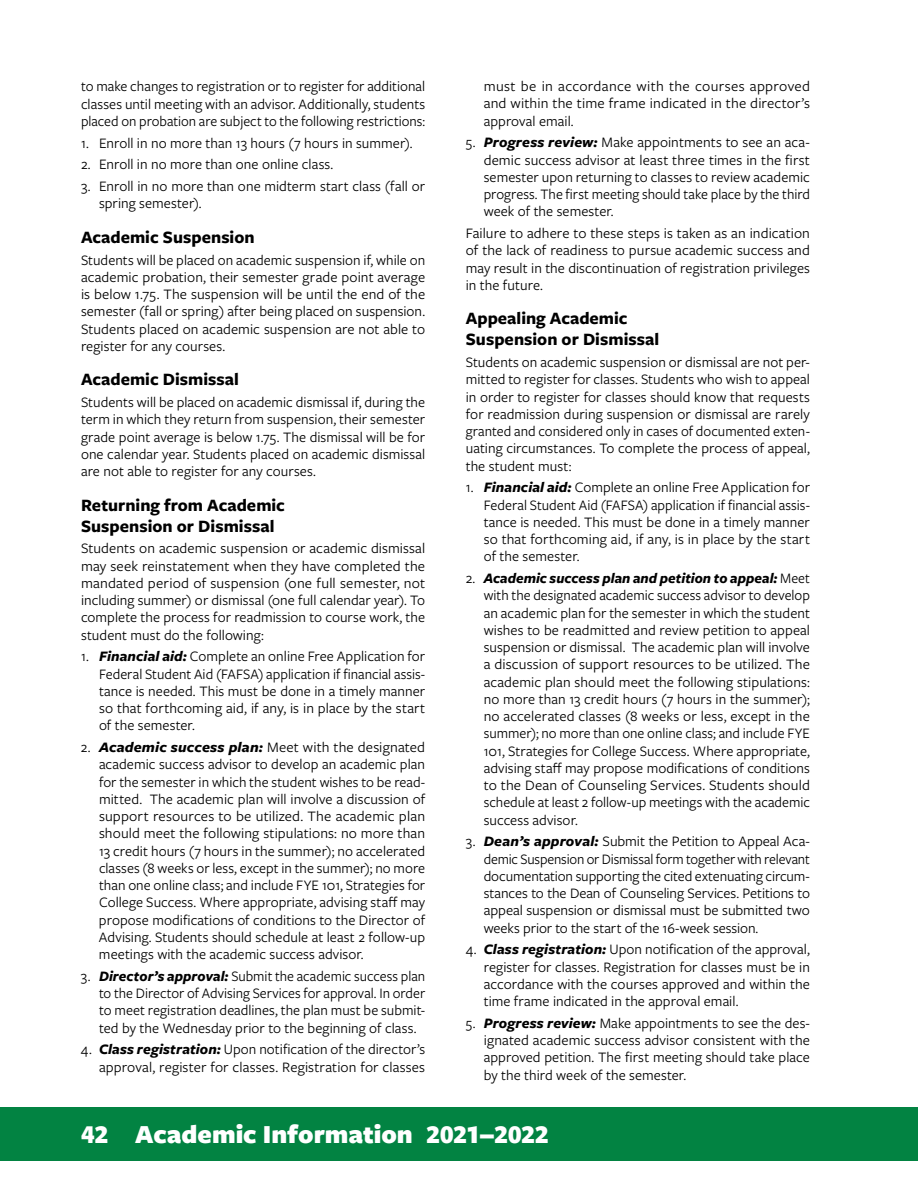
<style>
.page{position:relative;width:918px;height:1188px;background:#fff}
.page>*{position:absolute;margin:0;border:0;box-sizing:border-box;transform-origin:0 0}
.t1{font:900 27px "Freight Sans Pro";color:#fff}
.t2{font:700 18px/21px "Freight Sans Pro";color:#000}
.t3{font:15px/17.2px "Freight Sans Pro";letter-spacing:.005em;color:#000;text-align:justify}
.s1{font-weight:700;font-style:italic}
</style>
<div class="page">
<div style="left:0;top:1107px;width:918px;height:54px;background:#028342"></div>
<p class="t3" style="left:81px;top:77px;width:346px">to make changes to registration or to register for additional classes until meeting with an advisor. Additionally, students placed on probation are subject to the following restrictions:</p>
<p class="t3" style="left:81px;top:133px;width:332px">1. Enroll in no more than 13 hours (7 hours in summer).</p>
<p class="t3" style="left:81px;top:155px;width:253px">2. Enroll in no more than one online class.</p>
<p class="t3" style="left:99px;top:177px;width:328px;text-indent:-18px">3. Enroll in no more than one midterm start class (fall or spring semester).</p>
<p class="t2" style="left:81px;top:226px;width:175px">Academic Suspension</p>
<p class="t3" style="left:81px;top:250px;width:346px">Students will be placed on academic suspension if, while on academic probation, their semester grade point average is below 1.75. The suspension will be until the end of the semester (fall or spring) after being placed on suspension.<br>Students placed on academic suspension are not able to register for any courses.</p>
<p class="t2" style="left:81px;top:368px;width:160px">Academic Dismissal</p>
<p class="t3" style="left:81px;top:393px;width:346px">Students will be placed on academic dismissal if, during the term in which they return from suspension, their semester grade point average is below 1.75. The dismissal will be for one calendar year. Students placed on academic dismissal are not able to register for any courses.</p>
<p class="t2" style="left:81px;top:494px;width:206px">Returning from Academic<br>Suspension or Dismissal</p>
<p class="t3" style="left:81px;top:539px;width:346px">Students on academic suspension or academic dismissal may seek reinstatement when they have completed the mandated period of suspension (one full semester, not including summer) or dismissal (one full calendar year). To complete the process for readmission to course work, the student must do the following:</p>
<p class="t3" style="left:99px;top:647px;width:328px;text-indent:-18px">1. <span class="s1">Financial aid:</span> Complete an online Free Application for Federal Student Aid (FAFSA) application if financial assis&shy;tance is needed. This must be done in a timely manner so that forthcoming aid, if any, is in place by the start of the semester.</p>
<p class="t3" style="left:99px;top:738px;width:328px;text-indent:-18px">2. <span class="s1">Academic success plan:</span> Meet with the designated academic success advisor to develop an academic plan for the semester in which the student wishes to be read&shy;mitted. The academic plan will involve a discussion of support resources to be utilized. The academic plan should meet the following stipulations: no more than 13 credit hours (7 hours in the summer); no accelerated classes (8 weeks or less, except in the summer); no more than one online class; and include FYE 101, Strategies for College Success. Where appropriate, advising staff may propose modifications of conditions to the Director of Advising. Students should schedule at least 2 follow-up meetings with the academic success advisor.</p>
<p class="t3" style="left:99px;top:967px;width:328px;text-indent:-18px">3. <span class="s1">Director’s approval:</span> Submit the academic success plan to the Director of Advising Services for approval. In order to meet registration deadlines, the plan must be submit&shy;ted by the Wednesday prior to the beginning of class.</p>
<p class="t3" style="left:81px;top:1040px;width:346px;text-align:right">4. <span class="s1">Class registration:</span> Upon notification of the director’s approval, register for classes. Registration for classes</p>
<p class="t3" style="left:484px;top:77px;width:328px">must be in accordance with the courses approved and within the time frame indicated in the director’s approval email.</p>
<p class="t3" style="left:484px;top:133px;width:328px;text-indent:-18px">5. <span class="s1">Progress review:</span> Make appointments to see an aca&shy;demic success advisor at least three times in the first semester upon returning to classes to review academic progress. The first meeting should take place by the third week of the semester.</p>
<p class="t3" style="left:466px;top:224px;width:346px">Failure to adhere to these steps is taken as an indication of the lack of readiness to pursue academic success and may result in the discontinuation of registration privileges in the future.</p>
<p class="t2" style="left:466px;top:307px;width:195px">Appealing Academic<br>Suspension or Dismissal</p>
<p class="t3" style="left:466px;top:353px;width:346px">Students on academic suspension or dismissal are not per&shy;mitted to register for classes. Students who wish to appeal in order to register for classes should know that requests for readmission during suspension or dismissal are rarely granted and considered only in cases of documented exten&shy;uating circumstances. To complete the process of appeal, the student must:</p>
<p class="t3" style="left:484px;top:478px;width:328px;text-indent:-18px">1. <span class="s1">Financial aid:</span> Complete an online Free Application for Federal Student Aid (FAFSA) application if financial assis&shy;tance is needed. This must be done in a timely manner so that forthcoming aid, if any, is in place by the start of the semester.</p>
<p class="t3" style="left:484px;top:569px;width:328px;text-indent:-18px">2. <span class="s1">Academic success plan and petition to appeal:</span> Meet with the designated academic success advisor to develop an academic plan for the semester in which the student wishes to be readmitted and review petition to appeal suspension or dismissal. The academic plan will involve a discussion of support resources to be utilized. The academic plan should meet the following stipulations: no more than 13 credit hours (7 hours in the summer); no accelerated classes (8 weeks or less, except in the summer); no more than one online class; and include FYE 101, Strategies for College Success. Where appropriate, advising staff may propose modifications of conditions to the Dean of Counseling Services. Students should schedule at least 2 follow-up meetings with the academic success advisor.</p>
<p class="t3" style="left:484px;top:832px;width:328px;text-indent:-18px">3. <span class="s1">Dean’s approval:</span> Submit the Petition to Appeal Aca&shy;demic Suspension or Dismissal form together with relevant documentation supporting the cited extenuating circum&shy;stances to the Dean of Counseling Services. Petitions to appeal suspension or dismissal must be submitted two weeks prior to the start of the 16-week session.</p>
<p class="t3" style="left:484px;top:940px;width:328px;text-indent:-18px">4. <span class="s1">Class registration:</span> Upon notification of the approval, register for classes. Registration for classes must be in accordance with the courses approved and within the time frame indicated in the approval email.</p>
<p class="t3" style="left:484px;top:1014px;width:328px;text-indent:-18px">5. <span class="s1">Progress review:</span> Make appointments to see the des&shy;ignated academic success advisor consistent with the approved petition. The first meeting should take place by the third week of the semester.</p>
<h1 class="t1" style="left:81px;top:1115px;width:469px">42 Academic Information 2021–2022</h1>
</div>
